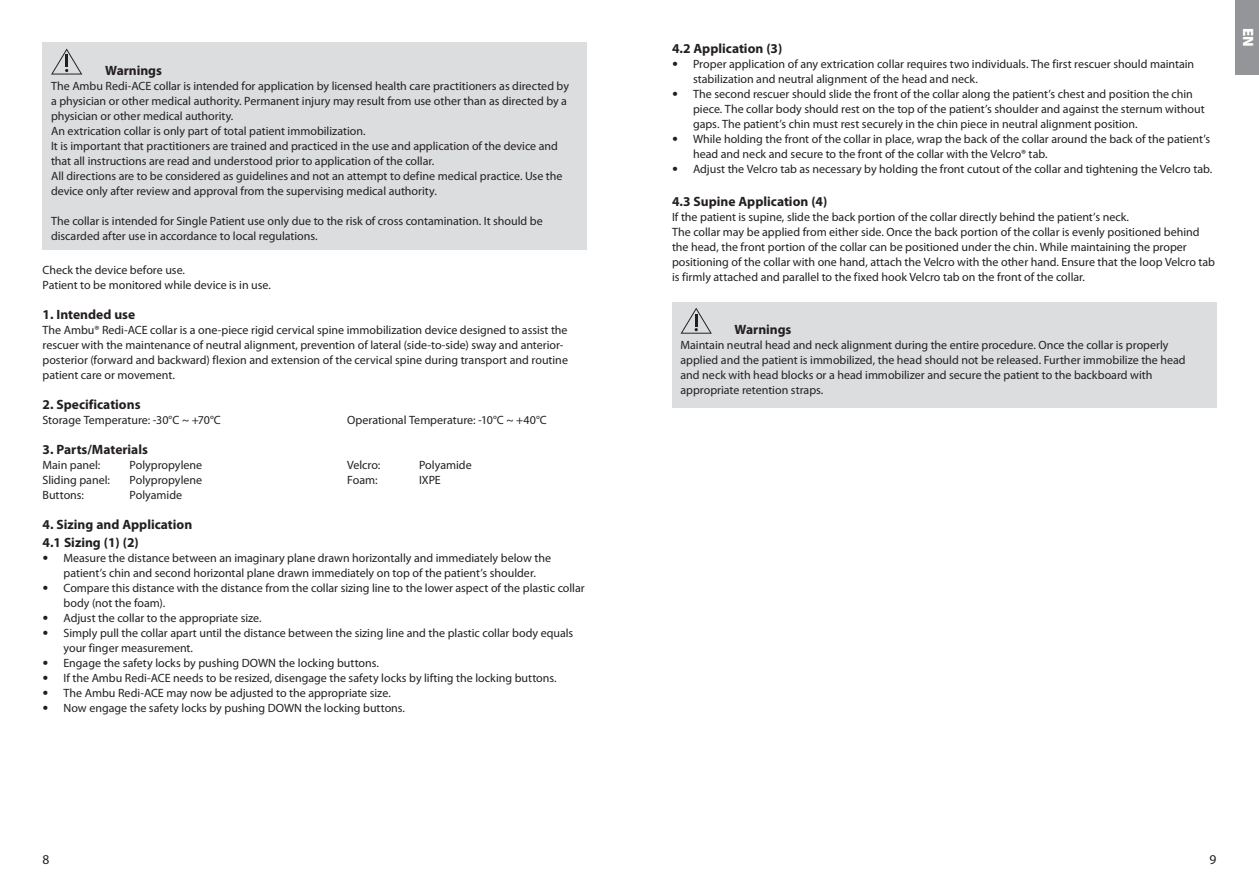
<style>
.page{position:relative;width:1259px;height:893px;background:#fff}
.page>*{position:absolute;margin:0;border:0;box-sizing:border-box;transform-origin:0 0}
.t1{font:900 15px "Myriad Pro";color:#fff}
.t2{font:700 13.5px/18px "Myriad Pro";color:#231f20}
.t3{font:13.5px "Myriad Pro";color:#231f20}
.t4{font:12px/15px "Myriad Pro";color:#231f20}
.s1{font-family:"Frutiger";font-weight:300;font-stretch:condensed}
</style>
<div class="page">
<div style="left:1235px;top:0;width:24px;height:74px;background:#939598"></div>
<div style="left:43px;top:43px;width:544px;height:207px;background:#dcdddf"></div>
<svg style="left:51px;top:49px;width:31px;height:26px"></svg>
<div style="left:672px;top:302px;width:544px;height:106px;background:#dcdddf"></div>
<svg style="left:680px;top:308px;width:32px;height:26px"></svg>
<p class="t2" style="left:105px;top:61px;width:58px">Warnings</p>
<p class="t4" style="left:51px;top:78px;width:519px">The Ambu Redi-ACE collar is intended for application by licensed health care practitioners as directed by a physician or other medical authority. Permanent injury may result from use other than as directed by a physician or other medical authority.<br>An extrication collar is only part of total patient immobilization.<br>It is important that practitioners are trained and practiced in the use and application of the device and that all instructions are read and understood prior to application of the collar.<br>All directions are to be considered as guidelines and not an attempt to define medical practice. Use the device only after review and approval from the supervising medical authority.</p>
<p class="t4" style="left:51px;top:213px;width:493px">The collar is intended for Single Patient use only due to the risk of cross contamination. It should be discarded after use in accordance to local regulations.</p>
<p class="t4" style="left:43px;top:262px;width:230px">Check the device before use.<br>Patient to be monitored while device is in use.</p>
<p class="t2" style="left:43px;top:305px;width:94px">1. Intended use</p>
<p class="t4" style="left:43px;top:322px;width:527px">The Ambu® Redi-ACE collar is a one-piece rigid cervical spine immobilization device designed to assist the rescuer with the maintenance of neutral alignment, prevention of lateral (side-to-side) sway and anterior&shy;posterior (forward and backward) flexion and extension of the cervical spine during transport and routine patient care or movement.</p>
<p class="t2" style="left:43px;top:395px;width:99px">2. Specifications</p>
<p class="t4" style="left:43px;top:412px;width:180px">Storage Temperature: -30°C ~ +70°C</p>
<p class="t4" style="left:347px;top:412px;width:201px">Operational Temperature: -10°C ~ +40°C</p>
<p class="t2" style="left:43px;top:440px;width:107px">3. Parts/Materials</p>
<p class="t4" style="left:43px;top:457px;width:59px">Main panel:</p>
<p class="t4" style="left:130px;top:457px;width:74px">Polypropylene</p>
<p class="t4" style="left:347px;top:457px;width:35px">Velcro:</p>
<p class="t4" style="left:419px;top:457px;width:54px">Polyamide</p>
<p class="t4" style="left:43px;top:472px;width:69px">Sliding panel:</p>
<p class="t4" style="left:130px;top:472px;width:74px">Polypropylene</p>
<p class="t4" style="left:347px;top:472px;width:32px">Foam:</p>
<p class="t4" style="left:419px;top:472px;width:23px">IXPE</p>
<p class="t4" style="left:43px;top:487px;width:43px">Buttons:</p>
<p class="t4" style="left:130px;top:487px;width:54px">Polyamide</p>
<p class="t2" style="left:43px;top:515px;width:151px">4. Sizing and Application<br>4.1 Sizing (1) (2)</p>
<p class="t4" style="left:43px;top:550px;width:510px;text-align:center"><span class="s1">•</span> Measure the distance between an imaginary plane drawn horizontally and immediately below the patient’s chin and second horizontal plane drawn immediately on top of the patient’s shoulder.</p>
<p class="t4" style="left:64px;top:580px;width:523px;text-indent:-21px"><span class="s1">•</span> Compare this distance with the distance from the collar sizing line to the lower aspect of the plastic collar body (not the foam).</p>
<p class="t4" style="left:43px;top:610px;width:221px"><span class="s1">•</span> Adjust the collar to the appropriate size.</p>
<p class="t4" style="left:64px;top:625px;width:511px;text-indent:-21px"><span class="s1">•</span> Simply pull the collar apart until the distance between the sizing line and the plastic collar body equals your finger measurement.</p>
<p class="t4" style="left:43px;top:655px;width:338px"><span class="s1">•</span> Engage the safety locks by pushing DOWN the locking buttons.</p>
<p class="t4" style="left:43px;top:670px;width:515px"><span class="s1">•</span> If the Ambu Redi-ACE needs to be resized, disengage the safety locks by lifting the locking buttons.</p>
<p class="t4" style="left:43px;top:685px;width:350px"><span class="s1">•</span> The Ambu Redi-ACE may now be adjusted to the appropriate size.</p>
<p class="t4" style="left:43px;top:700px;width:364px"><span class="s1">•</span> Now engage the safety locks by pushing DOWN the locking buttons.</p>
<p class="t2" style="left:672px;top:39px;width:112px">4.2 Application (3)</p>
<p class="t4" style="left:693px;top:56px;width:503px;text-indent:-21px"><span class="s1">•</span> Proper application of any extrication collar requires two individuals. The first rescuer should maintain stabilization and neutral alignment of the head and neck.</p>
<p class="t4" style="left:693px;top:86px;width:513px;text-indent:-21px"><span class="s1">•</span> The second rescuer should slide the front of the collar along the patient’s chest and position the chin piece. The collar body should rest on the top of the patient’s shoulder and against the sternum without gaps. The patient’s chin must rest securely in the chin piece in neutral alignment position.</p>
<p class="t4" style="left:693px;top:131px;width:519px;text-indent:-21px"><span class="s1">•</span> While holding the front of the collar in place, wrap the back of the collar around the back of the patient’s head and neck and secure to the front of the collar with the Velcro® tab.</p>
<p class="t4" style="left:672px;top:161px;width:542px"><span class="s1">•</span> Adjust the Velcro tab as necessary by holding the front cutout of the collar and tightening the Velcro tab.</p>
<p class="t2" style="left:672px;top:192px;width:157px">4.3 Supine Application (4)</p>
<p class="t4" style="left:672px;top:209px;width:544px">If the patient is supine, slide the back portion of the collar directly behind the patient’s neck.<br>The collar may be applied from either side. Once the back portion of the collar is evenly positioned behind the head, the front portion of the collar can be positioned under the chin. While maintaining the proper positioning of the collar with one hand, attach the Velcro with the other hand. Ensure that the loop Velcro tab is firmly attached and parallel to the fixed hook Velcro tab on the front of the collar.</p>
<p class="t2" style="left:734px;top:320px;width:58px">Warnings</p>
<p class="t4" style="left:680px;top:337px;width:507px">Maintain neutral head and neck alignment during the entire procedure. Once the collar is properly applied and the patient is immobilized, the head should not be released. Further immobilize the head and neck with head blocks or a head immobilizer and secure the patient to the backboard with appropriate retention straps.</p>
<p class="t1" style="left:1258px;top:28px;width:20px;rotate:90deg">EN</p>
<p class="t3" style="left:43px;top:851px;width:8px">8</p>
<p class="t3" style="left:1209px;top:851px;width:8px">9</p>
</div>
